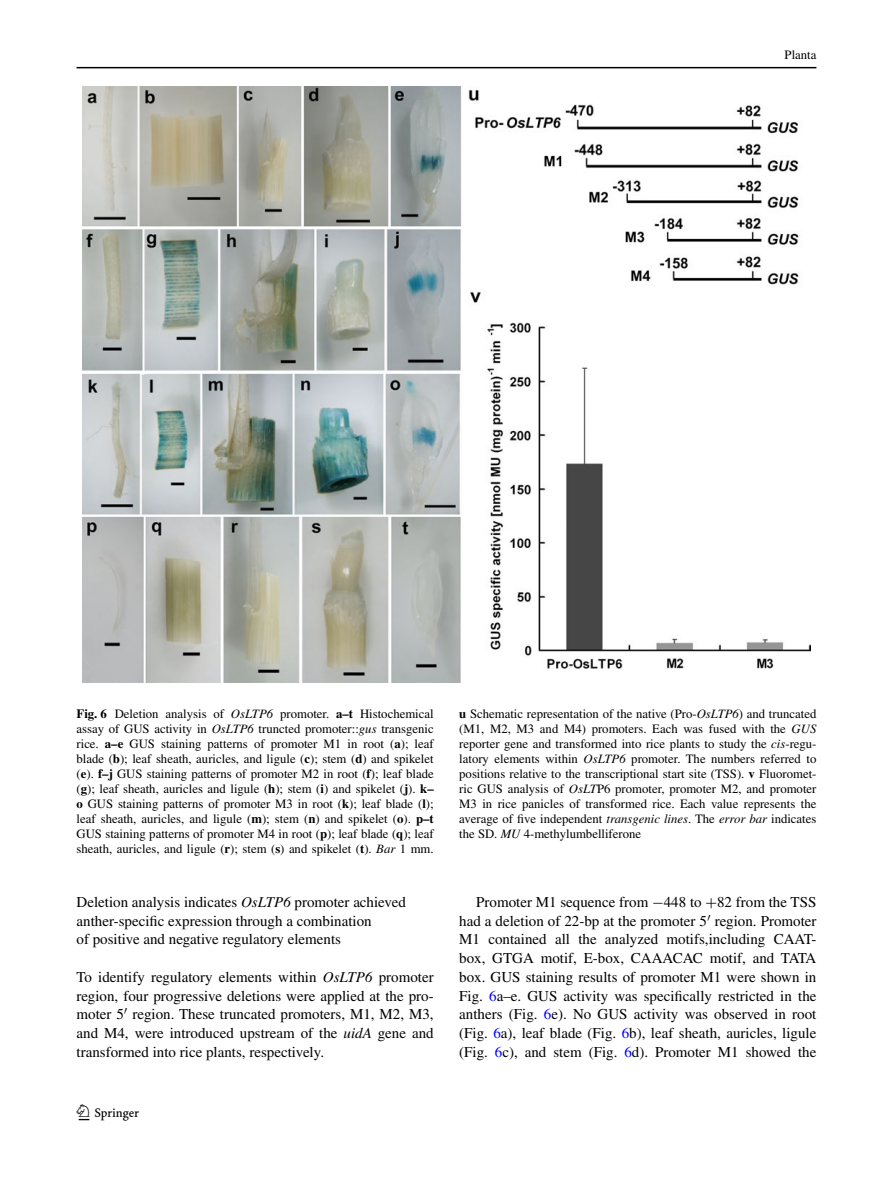
<style>
.page{position:relative;width:893px;height:1187px;background:#fff}
.page>*{position:absolute;margin:0;border:0;box-sizing:border-box;transform-origin:0 0}
.t1{font:22.5px "Springnew";color:#000}
.t2{font:15px/18.8px "Times";color:#000}
.t3{font:12.75px/15px "Times";color:#000;text-align:justify}
.s1{font-weight:700}
.s2{font-style:italic}
.s3{font-family:"MTSY"}
.s4{color:#00f}
</style>
<div class="page">
<hr style="left:77px;top:67px;width:739px;height:1px;background:#000">
<img style="left:82px;top:87px;width:729px;height:595px">
<p class="t3" style="left:785px;top:48px;width:33px">Planta</p>
<p class="t3" style="left:77px;top:706px;width:359px"><span class="s1">Fig. 6</span> Deletion analysis of <span class="s2">OsLTP6</span> promoter. <span class="s1">a–t</span> Histochemical assay of GUS activity in <span class="s2">OsLTP6</span> truncted promoter::<span class="s2">gus</span> transgenic rice. <span class="s1">a–e</span> GUS staining patterns of promoter M1 in root (<span class="s1">a</span>); leaf blade (<span class="s1">b</span>); leaf sheath, auricles, and ligule (<span class="s1">c</span>); stem (<span class="s1">d</span>) and spikelet (<span class="s1">e</span>). <span class="s1">f–j</span> GUS staining patterns of promoter M2 in root (<span class="s1">f</span>); leaf blade (<span class="s1">g</span>); leaf sheath, auricles and ligule (<span class="s1">h</span>); stem (<span class="s1">i</span>) and spikelet (<span class="s1">j</span>). <span class="s1">k– o</span> GUS staining patterns of promoter M3 in root (<span class="s1">k</span>); leaf blade (<span class="s1">l</span>); leaf sheath, auricles, and ligule (<span class="s1">m</span>); stem (<span class="s1">n</span>) and spikelet (<span class="s1">o</span>). <span class="s1">p–t </span>GUS staining patterns of promoter M4 in root (<span class="s1">p</span>); leaf blade (<span class="s1">q</span>); leaf sheath, auricles, and ligule (<span class="s1">r</span>); stem (<span class="s1">s</span>) and spikelet (<span class="s1">t</span>). <span class="s2">Bar</span> 1 mm.</p>
<p class="t3" style="left:459px;top:706px;width:359px"><span class="s1">u</span> Schematic representation of the native (Pro-<span class="s2">OsLTP6</span>) and truncated (M1, M2, M3 and M4) promoters. Each was fused with the <span class="s2">GUS </span>reporter gene and transformed into rice plants to study the <span class="s2">cis</span>-regu&shy;latory elements within <span class="s2">OsLTP6</span> promoter. The numbers referred to positions relative to the transcriptional start site (TSS). <span class="s1">v</span> Fluoromet&shy;ric GUS analysis of <span class="s2">OsLT</span>P6 promoter, promoter M2, and promoter M3 in rice panicles of transformed rice. Each value represents the average of five independent <span class="s2">transgenic lines</span>. The <span class="s2">error bar</span> indicates the SD. <span class="s2">MU</span> 4-methylumbelliferone</p>
<p class="t2" style="left:77px;top:892px;width:331px">Deletion analysis indicates <span class="s2">OsLTP6</span> promoter achieved anther‑specific expression through a combination<br>of positive and negative regulatory elements</p>
<p class="t2" style="left:77px;top:967px;width:359px;text-align:justify">To identify regulatory elements within <span class="s2">OsLTP6</span> promoter region, four progressive deletions were applied at the pro&shy;moter 5 region. These truncated promoters, M1, M2, M3, and M4, were introduced upstream of the <span class="s2">uidA</span> gene and transformed into rice plants, respectively.</p>
<h1 class="t1" style="left:79px;top:1104px;width:62px">1 3</h1>
<p class="t2" style="left:459px;top:892px;width:359px;text-align:justify;text-indent:17px">Promoter M1 sequence from <span class="s3">−</span>448 to <span class="s3">+</span>82 from the TSS had a deletion of 22-bp at the promoter 5 region. Promoter M1 contained all the analyzed motifs,including CAAT</p>
<p class="t2" style="left:811px;top:929px;width:6px">-</p>
<p class="t2" style="left:459px;top:948px;width:45px">box, GTGA</p>
<p class="t2" style="left:541px;top:948px;width:102px">motif, E-box, CAAACAC</p>
<p class="t2" style="left:459px;top:948px;width:359px;text-indent:250px">motif, and TATA box. GUS staining results of promoter M1 were shown in Fig. <span class="s4">6</span>a–e. GUS activity was specifically restricted in the anthers (Fig. <span class="s4">6</span>e). No GUS activity was observed in root (Fig. <span class="s4">6</span>a), leaf blade (Fig. <span class="s4">6</span>b), leaf sheath, auricles, ligule (Fig. <span class="s4">6</span>c), and stem (Fig. <span class="s4">6</span>d). Promoter M1 showed the</p>
</div>
